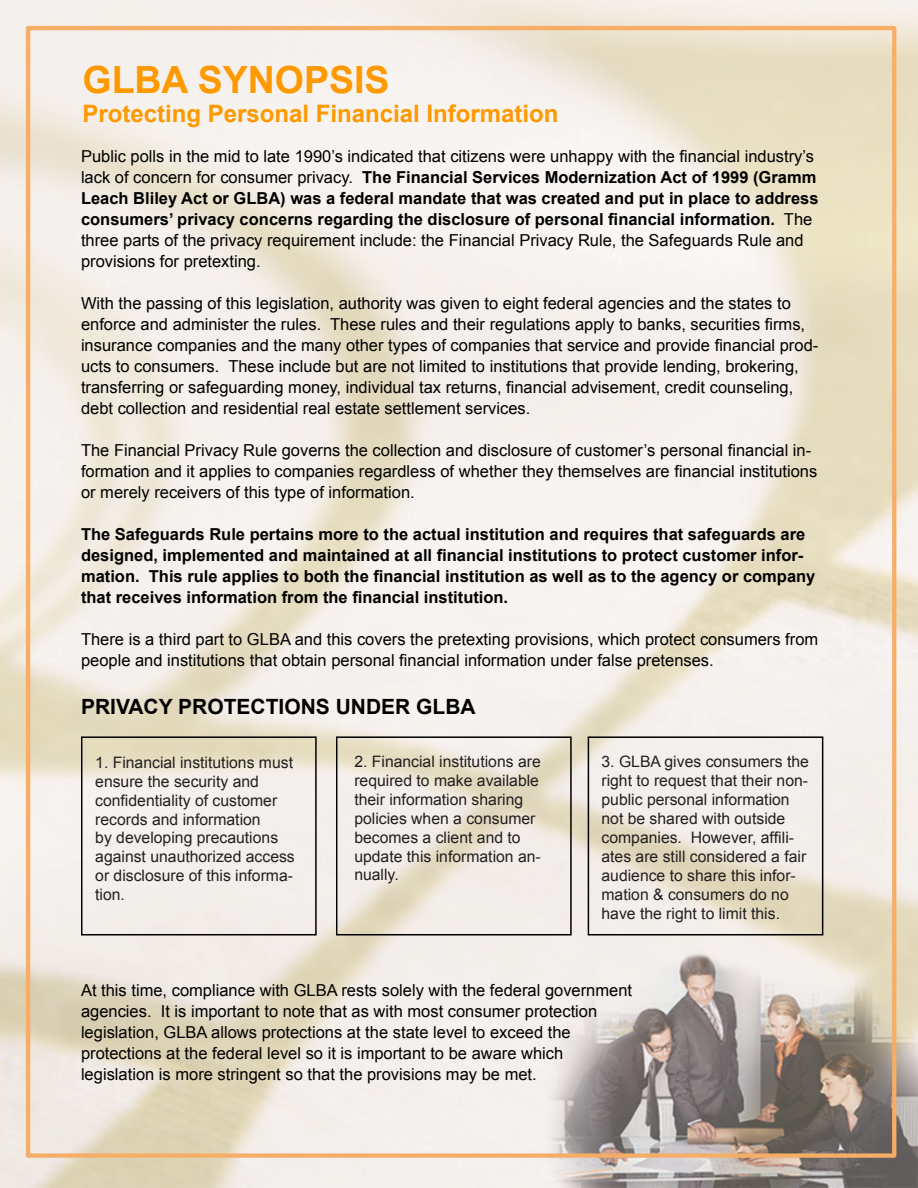
<style>
.page{position:relative;width:918px;height:1188px;background:#fff}
.page>*{position:absolute;margin:0;border:0;box-sizing:border-box;transform-origin:0 0}
.t1{font:700 37.5px "Arial";color:#f90}
.t2{font:700 24px "Arial";color:#f90}
.t3{font:700 21px "Arial";color:#000}
.t4{font:16.5px/21px "Arial";color:#000}
.t5{font:700 16.5px/21px "Arial";color:#000}
.t6{font:15.75px/18.9px "Arial";color:#231f20}
.s1{font-weight:700}
</style>
<div class="page">
<img style="left:0;top:0;width:918px;height:1188px">
<div style="left:336px;top:736px;width:236px;height:199px;border:2px solid #000"></div>
<div style="left:588px;top:736px;width:235px;height:199px;border:2px solid #000"></div>
<div style="left:81px;top:736px;width:236px;height:199px;border:2px solid #000"></div>
<p class="t1" style="left:82px;top:55px;width:309px">GLBA SYNOPSIS</p>
<p class="t2" style="left:82px;top:98px;width:478px">Protecting Personal Financial Information</p>
<p class="t4" style="left:81px;top:146px;width:739px">Public polls in the mid to late 1990’s indicated that citizens were unhappy with the financial industry’s lack of concern for consumer privacy. <span class="s1">The Financial Services Modernization Act of 1999 (Gramm Leach Bliley Act or GLBA) was a federal mandate that was created and put in place to address consumers’ privacy concerns regarding the disclosure of personal financial information.</span> The three parts of the privacy requirement include: the Financial Privacy Rule, the Safeguards Rule and provisions for pretexting.</p>
<p class="t4" style="left:81px;top:293px;width:739px">With the passing of this legislation, authority was given to eight federal agencies and the states to enforce and administer the rules. These rules and their regulations apply to banks, securities firms, insurance companies and the many other types of companies that service and provide financial prod&shy;ucts to consumers. These include but are not limited to institutions that provide lending, brokering, transferring or safeguarding money, individual tax returns, financial advisement, credit counseling, debt collection and residential real estate settlement services.</p>
<p class="t4" style="left:81px;top:440px;width:738px">The Financial Privacy Rule governs the collection and disclosure of customer’s personal financial in&shy;formation and it applies to companies regardless of whether they themselves are financial institutions or merely receivers of this type of information.</p>
<p class="t5" style="left:81px;top:524px;width:736px">The Safeguards Rule pertains more to the actual institution and requires that safeguards are designed, implemented and maintained at all financial institutions to protect customer infor&shy;mation. This rule applies to both the financial institution as well as to the agency or company that receives information from the financial institution.</p>
<p class="t4" style="left:81px;top:629px;width:739px">There is a third part to GLBA and this covers the pretexting provisions, which protect consumers from people and institutions that obtain personal financial information under false pretenses.</p>
<p class="t3" style="left:81px;top:693px;width:396px">PRIVACY PROTECTIONS UNDER GLBA</p>
<p class="t6" style="left:95px;top:753px;width:201px">1. Financial institutions must ensure the security and confidentiality of customer records and information<br>by developing precautions against unauthorized access or disclosure of this informa&shy;tion.</p>
<p class="t6" style="left:354px;top:752px;width:188px">2. Financial institutions are required to make available their information sharing policies when a consumer becomes a client and to update this information an&shy;nually.</p>
<p class="t6" style="left:602px;top:753px;width:209px">3. GLBA gives consumers the right to request that their non&shy;public personal information not be shared with outside companies. However, affili&shy;ates are still considered a fair audience to share this infor&shy;mation &amp; consumers do no have the right to limit this.</p>
<p class="t4" style="left:81px;top:980px;width:553px">At this time, compliance with GLBA rests solely with the federal government</p>
<p class="t4" style="left:81px;top:1001px;width:518px">agencies. It is important to note that as with most consumer protection</p>
<p class="t4" style="left:81px;top:1022px;width:491px">legislation, GLBA allows protections at the state level to exceed the</p>
<p class="t4" style="left:81px;top:1043px;width:484px">protections at the federal level so it is important to be aware which</p>
<p class="t4" style="left:81px;top:1064px;width:457px">legislation is more stringent so that the provisions may be met.</p>
</div>
